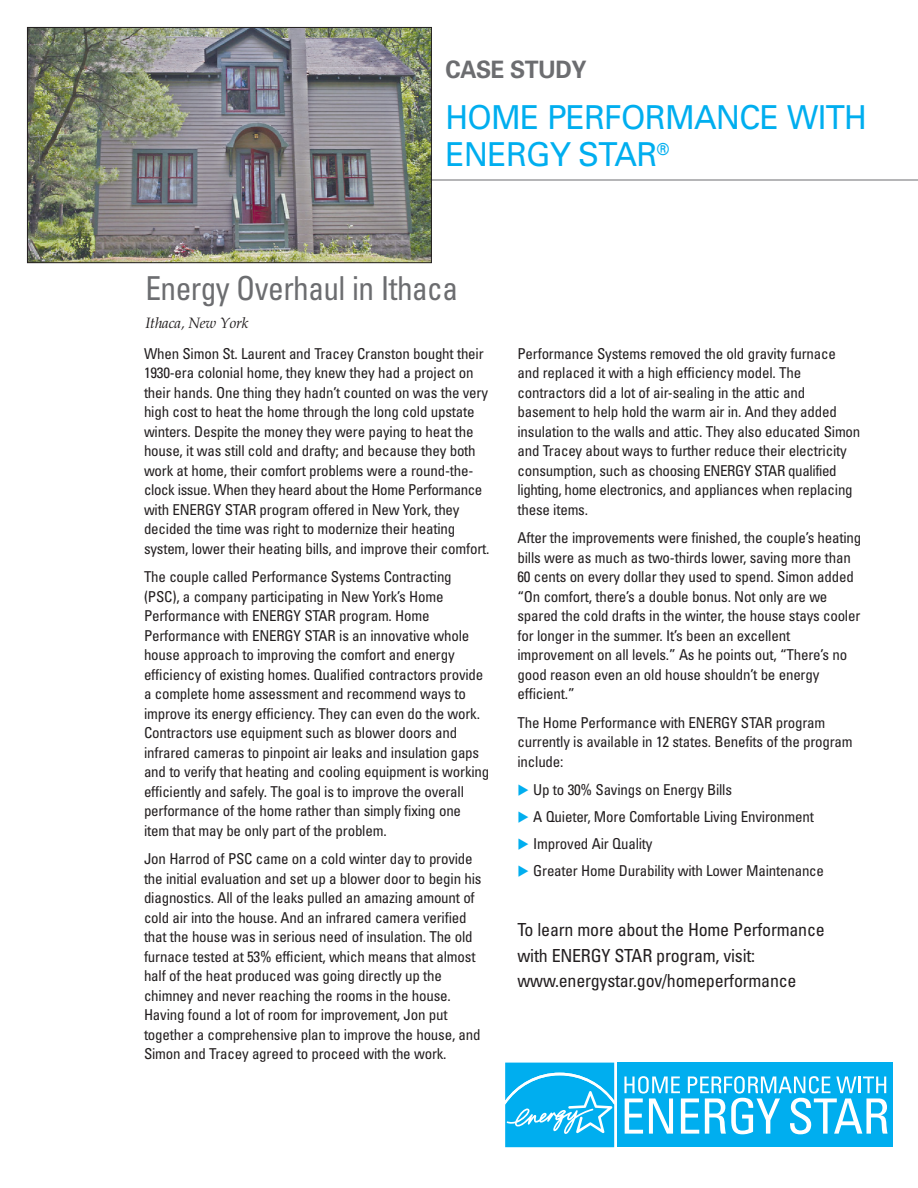
<style>
.page{position:relative;width:918px;height:1188px;background:#fff}
.page>*{position:absolute;margin:0;border:0;box-sizing:border-box;transform-origin:0 0}
.t1{font:33px/37.5px "Univers";letter-spacing:-.02em;color:#00aeef;scale:.95 1}
.t2{font:condensed 33px "Univers";letter-spacing:-.02em;color:#6c6d70;scale:.95 1}
.t3{font:700 24px "Univers";letter-spacing:-.02em;color:#6c6d70;scale:.95 1}
.t4{font:condensed 18px "Univers";letter-spacing:-.015em;color:#231f20}
.t5{font:condensed 15px/19.5px "Univers";letter-spacing:-.015em;color:#231f20}
.s1{font-family:"Palatino";font-style:italic;font-stretch:normal}
</style>
<div class="page">
<hr style="left:290px;top:180px;width:628px;height:1px;background:#6c6d70">
<img style="left:29px;top:29px;width:401px;height:232px">
<div style="left:27px;top:27px;width:405px;height:236px;border:1px solid #231f20"></div>
<svg style="left:505px;top:1062px;width:388px;height:86px"></svg>
<div style="left:617px;top:1063px;width:276px;height:84px;background:#00aeef"></div>
<svg style="left:505px;top:1063px;width:109px;height:84px;background:#21b8f1"></svg>
<svg style="left:624px;top:1076px;width:264px;height:58px"></svg>
<h2 class="t3" style="left:446px;top:60px;width:150px">CASE STUDY</h2>
<h1 class="t1" style="left:446px;top:101px;width:445px">HOME PERFORMANCE WITH<br>ENERGY STAR<sup>®</sup></h1>
<h1 class="t2" style="left:146px;top:276px;width:331px">Energy Overhaul in Ithaca</h1>
<p class="t5" style="left:144px;top:309px;width:341px;line-height:30.5px"><span class="s1">Ithaca, New York<br></span>When Simon St. Laurent and Tracey Cranston bought their</p>
<p class="t5" style="left:517px;top:345px;width:320px">Performance Systems removed the old gravity furnace</p>
<p class="t5" style="left:144px;top:365px;width:331px">1930-era colonial home, they knew they had a project on</p>
<p class="t5" style="left:517px;top:365px;width:285px">and replaced it with a high efficiency model. The</p>
<p class="t5" style="left:144px;top:384px;width:346px">their hands. One thing they hadn’t counted on was the very</p>
<p class="t5" style="left:517px;top:384px;width:289px">contractors did a lot of air-sealing in the attic and</p>
<p class="t5" style="left:144px;top:404px;width:332px">high cost to heat the home through the long cold upstate</p>
<p class="t5" style="left:517px;top:404px;width:321px">basement to help hold the warm air in. And they added</p>
<p class="t5" style="left:144px;top:423px;width:331px">winters. Despite the money they were paying to heat the</p>
<p class="t5" style="left:517px;top:423px;width:344px">insulation to the walls and attic. They also educated Simon</p>
<p class="t5" style="left:144px;top:443px;width:333px">house, it was still cold and drafty; and because they both</p>
<p class="t5" style="left:517px;top:443px;width:331px">and Tracey about ways to further reduce their electricity</p>
<p class="t5" style="left:144px;top:462px;width:331px">work at home, their comfort problems were a round-the-</p>
<p class="t5" style="left:518px;top:462px;width:321px">consumption, such as choosing ENERGY STAR qualified</p>
<p class="t5" style="left:144px;top:482px;width:340px">clock issue. When they heard about the Home Performance</p>
<p class="t5" style="left:518px;top:482px;width:337px">lighting, home electronics, and appliances when replacing</p>
<p class="t5" style="left:144px;top:501px;width:317px">with ENERGY STAR program offered in New York, they</p>
<p class="t5" style="left:518px;top:501px;width:72px">these items.</p>
<p class="t5" style="left:144px;top:521px;width:313px">decided the time was right to modernize their heating</p>
<p class="t5" style="left:518px;top:530px;width:345px">After the improvements were finished, the couple’s heating</p>
<p class="t5" style="left:144px;top:540px;width:347px">system, lower their heating bills, and improve their comfort.</p>
<p class="t5" style="left:518px;top:549px;width:335px">bills were as much as two-thirds lower, saving more than</p>
<p class="t5" style="left:144px;top:569px;width:309px">The couple called Performance Systems Contracting</p>
<p class="t5" style="left:518px;top:569px;width:338px">60 cents on every dollar they used to spend. Simon added</p>
<p class="t5" style="left:144px;top:588px;width:301px">(PSC), a company participating in New York’s Home</p>
<p class="t5" style="left:518px;top:588px;width:311px">“On comfort, there’s a double bonus. Not only are we</p>
<p class="t5" style="left:144px;top:608px;width:287px">Performance with ENERGY STAR program. Home</p>
<p class="t5" style="left:518px;top:608px;width:344px">spared the cold drafts in the winter, the house stays cooler</p>
<p class="t5" style="left:144px;top:627px;width:327px">Performance with ENERGY STAR is an innovative whole</p>
<p class="t5" style="left:518px;top:627px;width:274px">for longer in the summer. It’s been an excellent</p>
<p class="t5" style="left:144px;top:647px;width:312px">house approach to improving the comfort and energy</p>
<p class="t5" style="left:518px;top:647px;width:331px">improvement on all levels.” As he points out, “There’s no</p>
<p class="t5" style="left:144px;top:666px;width:341px">efficiency of existing homes. Qualified contractors provide</p>
<p class="t5" style="left:518px;top:666px;width:303px">good reason even an old house shouldn’t be energy</p>
<p class="t5" style="left:144px;top:686px;width:323px">a complete home assessment and recommend ways to</p>
<p class="t5" style="left:518px;top:686px;width:59px">efficient.”</p>
<p class="t5" style="left:144px;top:705px;width:338px">improve its energy efficiency. They can even do the work.</p>
<p class="t5" style="left:518px;top:714px;width:309px">The Home Performance with ENERGY STAR program</p>
<p class="t5" style="left:144px;top:725px;width:315px">Contractors use equipment such as blower doors and</p>
<p class="t5" style="left:518px;top:734px;width:337px">currently is available in 12 states. Benefits of the program</p>
<p class="t5" style="left:144px;top:744px;width:337px">infrared cameras to pinpoint air leaks and insulation gaps</p>
<p class="t5" style="left:518px;top:753px;width:48px">include:</p>
<p class="t5" style="left:144px;top:764px;width:347px">and to verify that heating and cooling equipment is working efficiently and safely. The goal is to improve the overall</p>
<p class="t5" style="left:533px;top:782px;width:200px">Up to 30% Savings on Energy Bills</p>
<p class="t5" style="left:144px;top:803px;width:319px">performance of the home rather than simply fixing one</p>
<p class="t5" style="left:533px;top:809px;width:282px">A Quieter, More Comfortable Living Environment</p>
<p class="t5" style="left:144px;top:822px;width:244px">item that may be only part of the problem.</p>
<p class="t5" style="left:533px;top:836px;width:121px">Improved Air Quality</p>
<p class="t5" style="left:144px;top:851px;width:330px">Jon Harrod of PSC came on a cold winter day to provide</p>
<p class="t5" style="left:533px;top:863px;width:292px">Greater Home Durability with Lower Maintenance</p>
<p class="t5" style="left:144px;top:870px;width:339px">the initial evaluation and set up a blower door to begin his diagnostics. All of the leaks pulled an amazing amount of cold air into the house. And an infrared camera verified that the house was in serious need of insulation. The old</p>
<p class="t4" style="left:518px;top:923px;width:309px">To learn more about the Home Performance</p>
<p class="t5" style="left:144px;top:948px;width:333px">furnace tested at 53% efficient, which means that almost</p>
<p class="t4" style="left:518px;top:949px;width:239px">with ENERGY STAR program, visit:</p>
<p class="t5" style="left:144px;top:968px;width:299px">half of the heat produced was going directly up the</p>
<p class="t4" style="left:518px;top:974px;width:281px">www.energystar.gov/homeperformance</p>
<p class="t5" style="left:144px;top:987px;width:338px">chimney and never reaching the rooms in the house.<br>Having found a lot of room for improvement, Jon put together a comprehensive plan to improve the house, and Simon and Tracey agreed to proceed with the work.</p>
</div>
